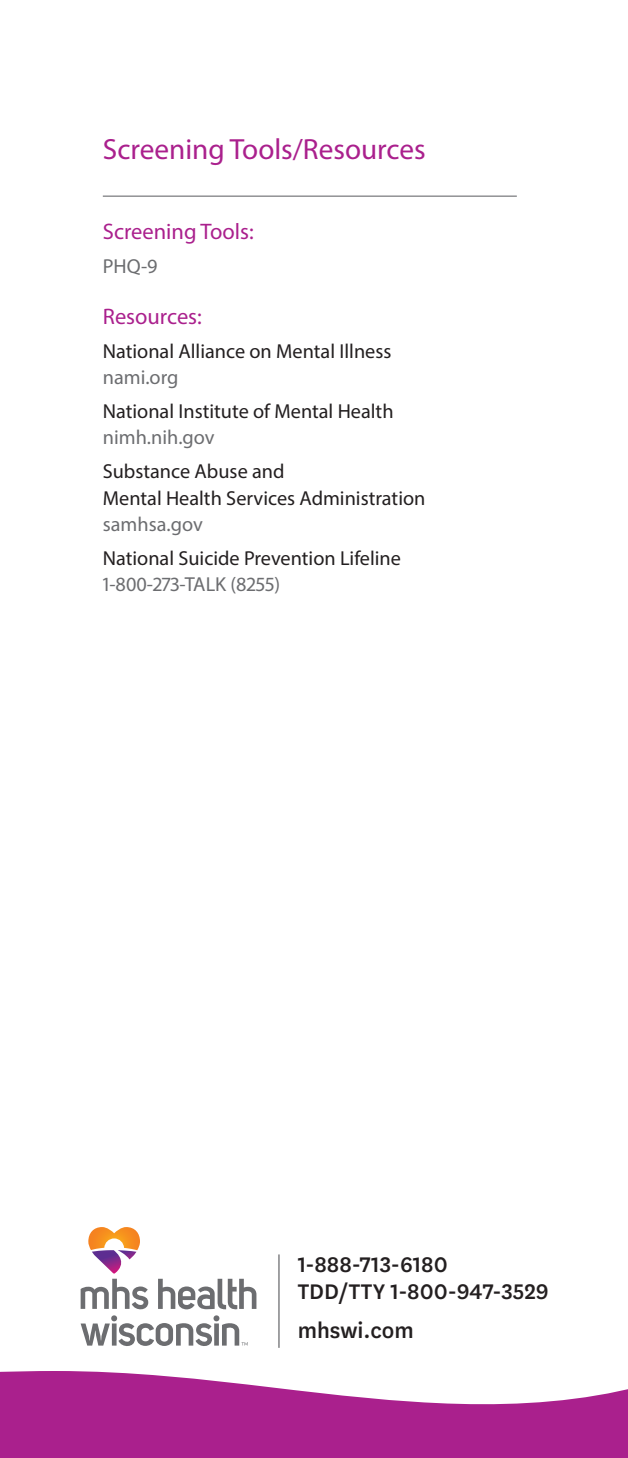
<style>
.page{position:relative;width:628px;height:1458px;background:#fff}
.page>*{position:absolute;margin:0;border:0;box-sizing:border-box;transform-origin:0 0}
.t1{font:29.25px "Myriad Pro";color:#aa208d}
.t2{font:300 25.43px/30.6px "Centene Sans";color:#231f20}
.t3{font:500 25.43px "Centene Sans";color:#231f20}
.t4{font:500 24.75px "Centene Sans";color:#231f20}
.t5{font:22.5px "Myriad Pro";color:#aa208d}
.t6{font:20.25px/26.1px "Myriad Pro";color:#231f20}
.t7{font:20.25px "Myriad Pro";color:#6c6d70}
</style>
<div class="page">
<svg style="left:0;top:1371px;width:628px;height:87px;fill:#aa208d"></svg>
<hr style="left:278px;top:1254px;width:1px;height:94px;background:#6c6d70">
<hr style="left:103px;top:196px;width:414px;height:1px;background:#6c6d70">
<svg style="left:81px;top:1227px;width:175px;height:119px"></svg>
<h2 class="t1" style="left:103px;top:131px;width:324px">Screening Tools/Resources</h2>
<h3 class="t5" style="left:103px;top:218px;width:152px">Screening Tools:</h3>
<p class="t7" style="left:103px;top:254px;width:56px">PHQ-9</p>
<h3 class="t5" style="left:103px;top:302px;width:101px">Resources:</h3>
<p class="t6" style="left:103px;top:338px;width:290px">National Alliance on Mental Illness</p>
<p class="t7" style="left:103px;top:365px;width:77px">nami.org</p>
<p class="t6" style="left:103px;top:398px;width:292px">National Institute of Mental Health</p>
<p class="t7" style="left:103px;top:425px;width:113px">nimh.nih.gov</p>
<p class="t6" style="left:103px;top:458px;width:324px">Substance Abuse and<br>Mental Health Services Administration</p>
<p class="t7" style="left:103px;top:511px;width:101px">samhsa.gov</p>
<p class="t6" style="left:103px;top:545px;width:300px">National Suicide Prevention Lifeline</p>
<p class="t7" style="left:103px;top:572px;width:179px">1-800-273-TALK (8255)</p>
<p class="t2" style="left:363px;top:1246px;width:188px;text-indent:-56px">-800-589-3186<br>TY 1-800-446-6136</p>
<p class="t3" style="left:300px;top:1317px;width:121px">mhswi.com</p>
<p class="t4" style="left:298px;top:1248px;width:151px">1-888-713-6180</p>
<p class="t4" style="left:298px;top:1275px;width:252px">TDD/TTY 1-800-947-3529</p>
<p class="t4" style="left:298px;top:1313px;width:118px">mhswi.com</p>
</div>
